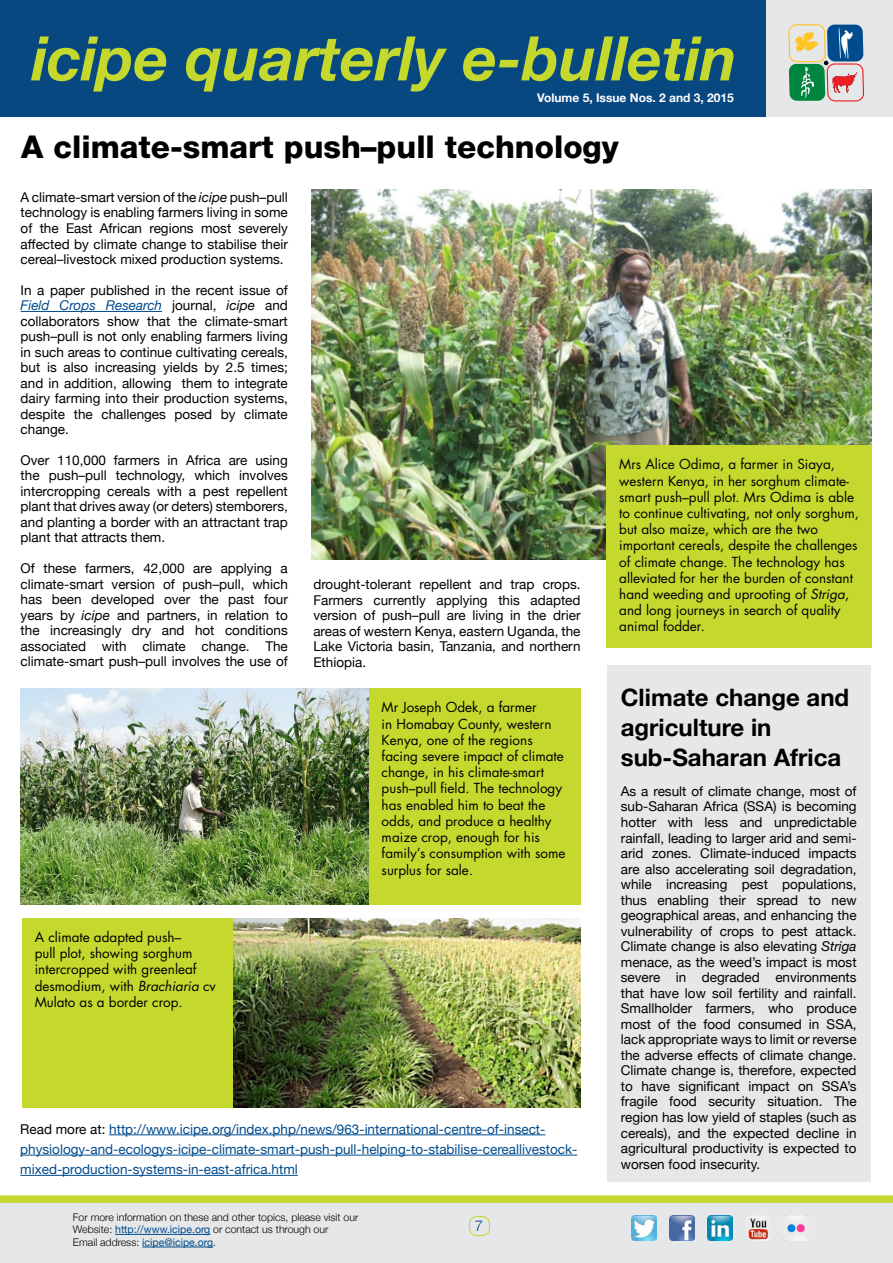
<style>
.page{position:relative;width:893px;height:1263px;background:#fff}
.page>*{position:absolute;margin:0;border:0;box-sizing:border-box;transform-origin:0 0}
.t1{font:italic 700 61.5px "Helvetica Neue";color:#c4d82e}
.t2{font:800 31.5px "Helvetica Neue LT Std";color:#000}
.t3{font:700 24px/30px "Helvetica Neue";color:#000}
.t4{font:300 15px "Helvetica Neue";color:#084881}
.t5{font:13.5px/15.6px "Helvetica Neue";color:#000;text-align:justify}
.t6{font:13.5px/16.2px "Futura Std";color:#000}
.t7{font:13.5px/20.2px "Helvetica Neue";color:#004b8d}
.t8{font:700 12px "Helvetica Neue";color:#fff}
.t9{font:300 10.5px/12.6px "Helvetica Neue";color:#000}
.s1{font-style:italic}
.s2{font-style:italic;color:#004b8d}
.s3{color:#000}
.s4{font-weight:400;color:#004b8d}
</style>
<div class="page">
<div style="left:756px;top:0;width:137px;height:117px;background:#e6e7e8"></div>
<div style="left:0;top:0;width:765px;height:117px;background:#084881"></div>
<svg style="left:788px;top:24px;width:76px;height:77px"></svg>
<div style="left:0;top:1202px;width:893px;height:61px;background:#e6e7e8"></div>
<hr style="left:115px;top:1234px;width:95px;height:1px;background:#004b8d">
<hr style="left:142px;top:1247px;width:71px;height:1px;background:#004b8d">
<div style="left:0;top:1195px;width:893px;height:8px;background:#c4d82e"></div>
<div style="left:469px;top:1216px;width:21px;height:20px;border:1px solid #c4d82e;border-radius:7px"></div>
<img style="left:669px;top:1215px;width:26px;height:26px">
<img style="left:783px;top:1215px;width:25px;height:26px">
<img style="left:707px;top:1215px;width:26px;height:26px">
<img style="left:745px;top:1215px;width:25px;height:26px">
<img style="left:631px;top:1215px;width:26px;height:26px">
<img style="left:20px;top:688px;width:349px;height:217px">
<img style="left:233px;top:918px;width:347px;height:189px">
<div style="left:608px;top:665px;width:263px;height:517px;background:#e6e7e8"></div>
<hr style="left:21px;top:311px;width:141px;height:1px;background:#004b8d">
<img style="left:312px;top:189px;width:560px;height:370px">
<hr style="left:109px;top:1134px;width:436px;height:1px;background:#004b8d">
<hr style="left:20px;top:1155px;width:557px;height:1px;background:#004b8d">
<hr style="left:20px;top:1175px;width:278px;height:1px;background:#004b8d">
<div style="left:606px;top:446px;width:266px;height:202px;background:#c4d82e"></div>
<div style="left:369px;top:688px;width:211px;height:217px;background:#c4d82e"></div>
<div style="left:22px;top:918px;width:211px;height:189px;background:#c4d82e"></div>
<h1 class="t1" style="left:32px;top:10px;width:707px">icipe quarterly e-bulletin</h1>
<p class="t8" style="left:537px;top:88px;width:198px">Volume 5, Issue Nos. 2 and 3, 2015</p>
<h2 class="t2" style="left:21px;top:128px;width:599px">A climate-smart push–pull technology</h2>
<p class="t5" style="left:21px;top:190px;width:269px">A climate-smart version of the <span class="s1">icipe</span> push–pull technology is enabling farmers living in some of the East African regions most severely affected by climate change to stabilise their cereal–livestock mixed production systems.</p>
<p class="t5" style="left:21px;top:283px;width:269px">In a paper published in the recent issue of <span class="s2">Field Crops Research</span> journal, <span class="s1">icipe</span> and collaborators show that the climate-smart push–pull is not only enabling farmers living in such areas to continue cultivating cereals, but is also increasing yields by 2.5 times; and in addition, allowing them to integrate dairy farming into their production systems, despite the challenges posed by climate change.</p>
<p class="t5" style="left:21px;top:453px;width:269px">Over 110,000 farmers in Africa are using the push–pull technology, which involves intercropping cereals with a pest repellent plant that drives away (or deters) stemborers, and planting a border with an attractant trap plant that attracts them.</p>
<p class="t5" style="left:21px;top:561px;width:269px">Of these farmers, 42,000 are applying a climate-smart version of push–pull, which has been developed over the past four years by <span class="s1">icipe</span> and partners, in relation to the increasingly dry and hot conditions associated with climate change. The climate-smart push–pull involves the use of</p>
<p class="t6" style="left:619px;top:456px;width:241px">Mrs Alice Odima, a farmer in Siaya, western Kenya, in her sorghum climate&shy;smart push–pull plot. Mrs Odima is able to continue cultivating, not only sorghum, but also maize, which are the two important cereals, despite the challenges of climate change. The technology has alleviated for her the burden of constant hand weeding and uprooting of <span class="s1">Striga</span>, and long journeys in search of quality animal fodder.</p>
<p class="t5" style="left:313px;top:577px;width:269px">drought-tolerant repellent and trap crops.<br>Farmers currently applying this adapted version of push–pull are living in the drier areas of western Kenya, eastern Uganda, the Lake Victoria basin, Tanzania, and northern Ethiopia.</p>
<p class="t6" style="left:35px;top:929px;width:182px">A climate adapted push–<br>pull plot, showing sorghum intercropped with greenleaf desmodium, with <span class="s1">Brachiaria</span> cv<br>Mulato as a border crop.</p>
<p class="t6" style="left:382px;top:699px;width:185px">Mr Joseph Odek, a farmer<br>in Homabay County, western<br>Kenya, one of the regions facing severe impact of climate change, in his climate-smart push–pull field. The technology has enabled him to beat the odds, and produce a healthy maize crop, enough for his family’s consumption with some surplus for sale.</p>
<p class="t7" style="left:20px;top:1119px;width:559px"><span class="s3">Read more at:</span> http://www.icipe.org/index.php/news/963-international-centre-of-insect&shy;physiology-and-ecologys-icipe-climate-smart-push-pull-helping-to-stabilise-cereallivestock&shy;mixed-production-systems-in-east-africa.html</p>
<p class="t9" style="left:73px;top:1210px;width:287px">For more information on these and other topics, please visit our<br>Website: <span class="s4">http://www.icipe.org</span> or contact us through our<br>Email address: <span class="s4">icipe@icipe.org</span>.</p>
<p class="t4" style="left:475px;top:1213px;width:10px">7</p>
<h3 class="t3" style="left:621px;top:683px;width:230px">Climate change and agriculture in sub-Saharan Africa</h3>
<p class="t5" style="left:621px;top:784px;width:237px">As a result of climate change, most of sub-Saharan Africa (SSA) is becoming hotter with less and unpredictable rainfall, leading to larger arid and semi&shy;arid zones. Climate-induced impacts are also accelerating soil degradation, while increasing pest populations, thus enabling their spread to new geographical areas, and enhancing the vulnerability of crops to pest attack.<br>Climate change is also elevating <span class="s1">Striga </span>menace, as the weed’s impact is most severe in degraded environments that have low soil fertility and rainfall.<br>Smallholder farmers, who produce most of the food consumed in SSA, lack appropriate ways to limit or reverse the adverse effects of climate change.<br>Climate change is, therefore, expected to have significant impact on SSA’s fragile food security situation. The region has low yield of staples (such as cereals), and the expected decline in agricultural productivity is expected to worsen food insecurity.</p>
</div>
